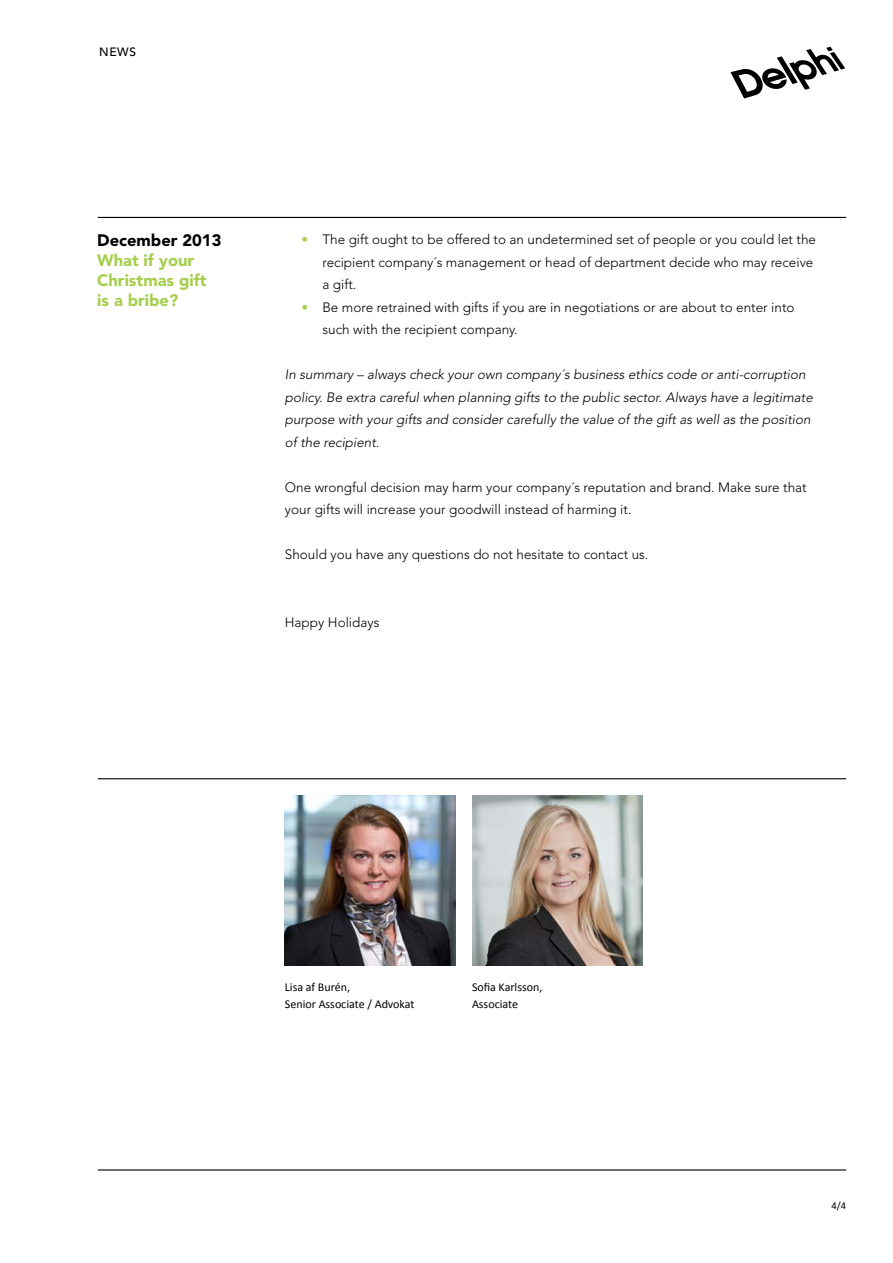
<style>
.page{position:relative;width:893px;height:1263px;background:#fff}
.page>*{position:absolute;margin:0;border:0;box-sizing:border-box;transform-origin:0 0}
.t1{font:900 16.5px/19.8px "Avenir LT Std";color:#a5cf4d}
.t2{font:900 16.5px "Avenir LT Std";color:#000}
.t3{font:300 13.5px/22.5px "Avenir LT Std";color:#000}
.t4{font:italic 300 13.5px/22.5px "Avenir LT Std";color:#000}
.t5{font:12px/16.5px "Calibri";color:#000}
.t6{font:500 12px "Avenir LT Std";color:#000}
.t7{font:10.5px "Calibri";color:#000}
.s1{color:#a5cf4d}
</style>
<div class="page">
<svg style="left:730px;top:47px;width:115px;height:51px"></svg>
<hr style="left:98px;top:1169px;width:748px;height:1px;background:#000">
<hr style="left:98px;top:217px;width:748px;height:1px;background:#000">
<hr style="left:98px;top:778px;width:748px;height:1px;background:#000">
<img style="left:285px;top:795px;width:170px;height:170px">
<img style="left:472px;top:795px;width:170px;height:170px">
<p class="t6" style="left:99px;top:45px;width:38px">NEWS</p>
<p class="t2" style="left:97px;top:231px;width:126px">December 2013</p>
<p class="t1" style="left:97px;top:250px;width:111px">What if your<br>Christmas gift is a bribe?</p>
<p class="t3" style="left:322px;top:228px;width:495px;text-indent:-21px"><span class="s1">•</span> The gift ought to be offered to an undetermined set of people or you could let the recipient company´s management or head of department decide who may receive a gift.</p>
<p class="t3" style="left:322px;top:296px;width:474px;text-indent:-21px"><span class="s1">•</span> Be more retrained with gifts if you are in negotiations or are about to enter into such with the recipient company.</p>
<p class="t4" style="left:285px;top:363px;width:529px">In summary – always check your own company´s business ethics code or anti-corruption policy. Be extra careful when planning gifts to the public sector. Always have a legitimate purpose with your gifts and consider carefully the value of the gift as well as the position of the recipient.</p>
<p class="t3" style="left:285px;top:476px;width:523px">One wrongful decision may harm your company´s reputation and brand. Make sure that your gifts will increase your goodwill instead of harming it.</p>
<p class="t3" style="left:285px;top:543px;width:365px">Should you have any questions do not hesitate to contact us.</p>
<p class="t3" style="left:285px;top:611px;width:96px">Happy Holidays</p>
<p class="t5" style="left:285px;top:979px;width:131px">Lisa af Burén,<br>Senior Associate / Advokat</p>
<p class="t5" style="left:472px;top:979px;width:72px">Sofia Karlsson,<br>Associate</p>
<p class="t7" style="left:831px;top:1199px;width:16px">4/4</p>
</div>
